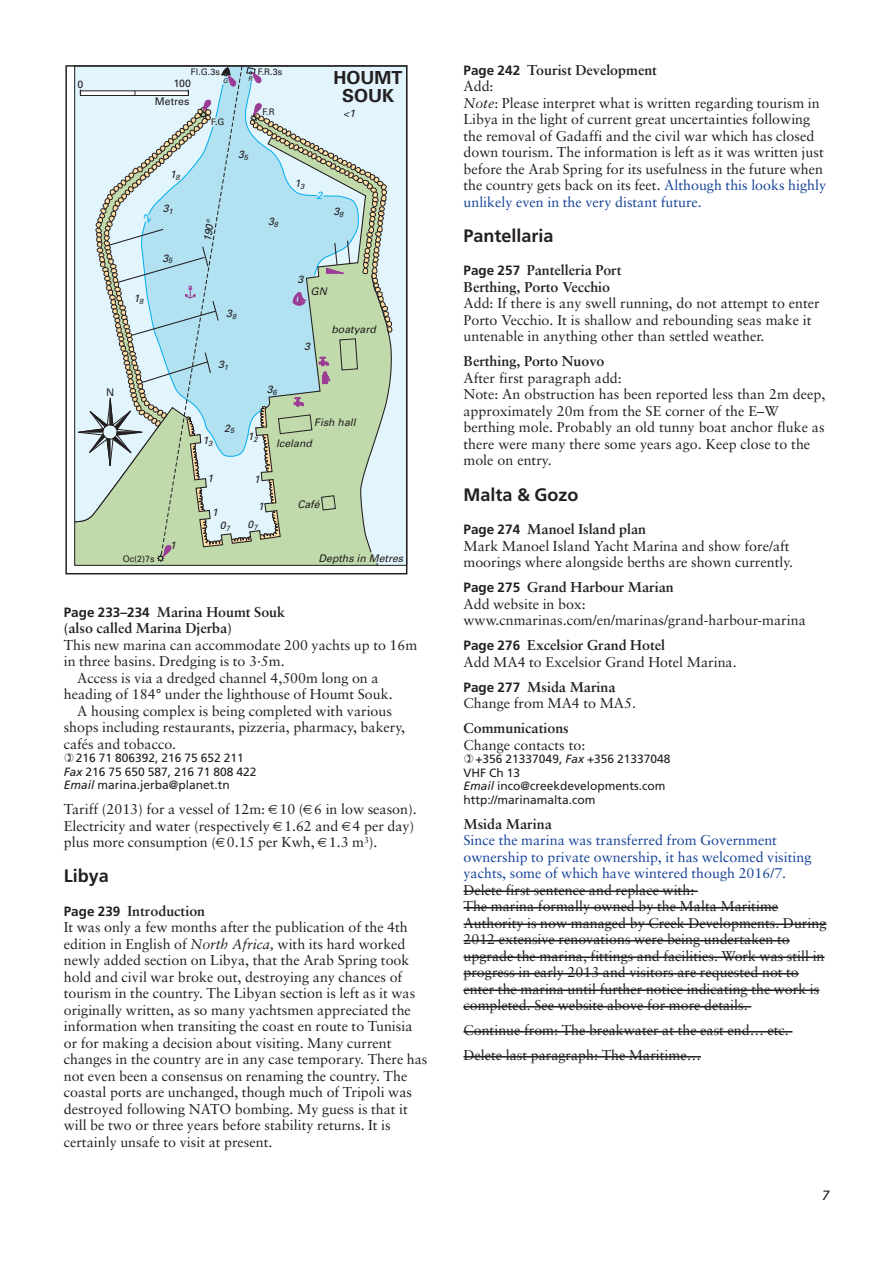
<style>
.page{position:relative;width:893px;height:1263px;background:#fff}
.page>*{position:absolute;margin:0;border:0;box-sizing:border-box;transform-origin:0 0}
.t1{font:700 18px "Frutiger";color:#231f20}
.t2{font:700 18px "Univers";color:#231f20}
.t3{font:14.25px/16.5px "Sabon";color:#231f20}
.t4{font:700 14.25px/16.5px "Sabon";color:#231f20}
.t5{font:14.25px/16.5px "Sabon";color:#154398}
.t6{font:italic 13.5px "Frutiger";color:#231f20}
.t7{font:12px/13.5px "Frutiger";color:#231f20}
.t8{font:italic 10.5px "Univers";color:#231f20}
.t9{font:10.5px "Univers";color:#231f20}
.t10{font:9px "Univers";color:#231f20}
.t11{font:italic 6.45px "Univers";color:#231f20}
.s1{font-family:"Frutiger";font-size:13.5px}
.s2{font-style:italic}
.s3{font-family:"Frutiger";font-weight:700;font-size:13.5px}
.s4{font-weight:700}
.s5{color:#154398}
</style>
<div class="page">
<hr style="left:463px;top:890px;width:235px;height:2px;background:#231f20">
<hr style="left:463px;top:907px;width:315px;height:1px;background:#231f20">
<hr style="left:463px;top:923px;width:363px;height:2px;background:#231f20">
<hr style="left:463px;top:940px;width:327px;height:1px;background:#231f20">
<hr style="left:463px;top:956px;width:362px;height:2px;background:#231f20">
<hr style="left:463px;top:973px;width:336px;height:1px;background:#231f20">
<hr style="left:463px;top:989px;width:356px;height:2px;background:#231f20">
<hr style="left:463px;top:1006px;width:288px;height:1px;background:#231f20">
<hr style="left:463px;top:1031px;width:329px;height:1px;background:#231f20">
<hr style="left:463px;top:1056px;width:238px;height:1px;background:#231f20">
<div style="left:393px;top:68px;width:12px;height:496px;background:#e2f4fc"></div>
<svg style="left:74px;top:65px;width:319px;height:501px;background:#c0dad4"></svg>
<p class="t10" style="left:191px;top:68px;width:31px">Fl.G.3s</p>
<p class="t10" style="left:258px;top:68px;width:26px">F.R.3s</p>
<p class="t10" style="left:262px;top:109px;width:14px">F.R</p>
<p class="t2" style="left:334px;top:71px;width:70px">HOUMT</p>
<p class="t11" style="left:248px;top:76px;width:6px">R</p>
<p class="t11" style="left:223px;top:78px;width:7px">G</p>
<p class="t9" style="left:78px;top:80px;width:7px">0</p>
<p class="t9" style="left:173px;top:80px;width:19px">100</p>
<p class="t9" style="left:155px;top:98px;width:36px">Metres</p>
<p class="t2" style="left:342px;top:89px;width:54px">SOUK</p>
<p class="t8" style="left:343px;top:109px;width:13px">&lt;1</p>
<p class="t10" style="left:211px;top:119px;width:15px">F.G</p>
<p class="t8" style="left:133px;top:294px;width:12px">1<sub>8</sub></p>
<p class="t8" style="left:170px;top:170px;width:12px">1<sub>8</sub></p>
<p class="t8" style="left:163px;top:204px;width:12px">3<sub>1</sub></p>
<p class="t8" style="left:162px;top:254px;width:12px">3<sub>5</sub></p>
<p class="t9" style="left:106px;top:388px;width:10px">N</p>
<p class="t10" style="left:123px;top:555px;width:34px">Oc(2)7s</p>
<p class="t8" style="left:170px;top:542px;width:7px">1</p>
<p class="t8" style="left:203px;top:241px;width:23px;rotate:-81deg">190°</p>
<p class="t8" style="left:238px;top:150px;width:12px">3<sub>5</sub></p>
<p class="t8" style="left:268px;top:218px;width:12px">3<sub>8</sub></p>
<p class="t8" style="left:294px;top:179px;width:12px">1<sub>3</sub></p>
<p class="t8" style="left:333px;top:208px;width:12px">3<sub>8</sub></p>
<p class="t8" style="left:226px;top:309px;width:12px">3<sub>8</sub></p>
<p class="t8" style="left:218px;top:361px;width:12px">3<sub>1</sub></p>
<p class="t8" style="left:267px;top:385px;width:12px">3<sub>6</sub></p>
<p class="t8" style="left:297px;top:275px;width:7px">3</p>
<p class="t8" style="left:310px;top:287px;width:18px">GN</p>
<p class="t8" style="left:304px;top:343px;width:7px">3</p>
<p class="t8" style="left:331px;top:326px;width:46px">boatyard</p>
<p class="t8" style="left:224px;top:424px;width:12px">2<sub>5</sub></p>
<p class="t8" style="left:202px;top:437px;width:12px">1<sub>3</sub></p>
<p class="t8" style="left:248px;top:432px;width:12px">1<sub>2</sub></p>
<p class="t8" style="left:314px;top:418px;width:43px">Fish hall</p>
<p class="t8" style="left:276px;top:440px;width:37px">Iceland</p>
<p class="t8" style="left:207px;top:475px;width:7px">1</p>
<p class="t8" style="left:212px;top:508px;width:7px">1</p>
<p class="t8" style="left:254px;top:475px;width:7px">1</p>
<p class="t8" style="left:258px;top:502px;width:7px">1</p>
<p class="t8" style="left:220px;top:521px;width:12px">0<sub>7</sub></p>
<p class="t8" style="left:248px;top:520px;width:12px">0<sub>7</sub></p>
<p class="t8" style="left:297px;top:500px;width:24px">Café</p>
<p class="t8" style="left:319px;top:554px;width:86px">Depths in Metres</p>
<p class="t4" style="left:64px;top:605px;width:223px"><span class="s1">Page 233–234</span> Marina Houmt Souk (also called Marina Djerba)</p>
<p class="t3" style="left:64px;top:638px;width:355px">This new marina can accommodate 200 yachts up to 16m</p>
<p class="t3" style="left:64px;top:654px;width:222px">in three basins. Dredging is to 3·5m.</p>
<p class="t3" style="left:77px;top:671px;width:303px">Access is via a dredged channel 4,500m long on a</p>
<p class="t3" style="left:64px;top:687px;width:330px">heading of 184° under the lighthouse of Houmt Souk.</p>
<p class="t3" style="left:77px;top:704px;width:316px">A housing complex is being completed with various</p>
<p class="t3" style="left:64px;top:720px;width:343px">shops including restaurants, pizzeria, pharmacy, bakery,</p>
<p class="t3" style="left:64px;top:737px;width:114px">cafés and tobacco.</p>
<p class="t7" style="left:64px;top:752px;width:194px;text-indent:12px">216 71 806392, 216 75 652 211<br><span class="s2">Fax</span> 216 75 650 587, 216 71 808 422<br><span class="s2">Email</span> marina.jerba@planet.tn</p>
<p class="t3" style="left:64px;top:802px;width:354px">Tariff (2013) for a vessel of 12m: 10 ( 6 in low season).<br>Electricity and water (respectively 1.62 and 4 per day) plus more consumption ( 0.15 per Kwh, 1.3 m<sup>3</sup>).</p>
<p class="t1" style="left:64px;top:869px;width:47px">Libya</p>
<p class="t3" style="left:64px;top:904px;width:365px"><span class="s3">Page 239</span> <span class="s4">Introduction<br></span>It was only a few months after the publication of the 4th edition in English of <span class="s2">North Africa,</span> with its hard worked newly added section on Libya, that the Arab Spring took hold and civil war broke out, destroying any chances of tourism in the country. The Libyan section is left as it was originally written, as so many yachtsmen appreciated the information when transiting the coast en route to Tunisia or for making a decision about visiting. Many current changes in the country are in any case temporary. There has not even been a consensus on renaming the country. The coastal ports are unchanged, though much of Tripoli was destroyed following NATO bombing. My guess is that it will be two or three years before stability returns. It is certainly unsafe to visit at present.</p>
<p class="t3" style="left:463px;top:63px;width:364px"><span class="s3">Page 242</span> <span class="s4">Tourist Development<br></span>Add:<br><span class="s2">Note</span>: Please interpret what is written regarding tourism in Libya in the light of current great uncertainties following the removal of Gadaffi and the civil war which has closed down tourism. The information is left as it was written just before the Arab Spring for its usefulness in the future when the country gets back on its feet. <span class="s5">Although this looks highly unlikely even in the very distant future.</span></p>
<p class="t1" style="left:463px;top:228px;width:92px">Pantellaria</p>
<p class="t4" style="left:463px;top:263px;width:160px"><span class="s1">Page 257</span> Pantelleria Port<br>Berthing, Porto Vecchio</p>
<p class="t3" style="left:463px;top:296px;width:358px">Add: If there is any swell running, do not attempt to enter<br>Porto Vecchio. It is shallow and rebounding seas make it untenable in anything other than settled weather.</p>
<p class="t4" style="left:463px;top:354px;width:142px">Berthing, Porto Nuovo</p>
<p class="t3" style="left:463px;top:371px;width:363px">After first paragraph add:<br>Note: An obstruction has been reported less than 2m deep, approximately 20m from the SE corner of the E–W berthing mole. Probably an old tunny boat anchor fluke as there were many there some years ago. Keep close to the mole on entry.</p>
<p class="t1" style="left:463px;top:487px;width:117px">Malta &amp; Gozo</p>
<p class="t3" style="left:463px;top:522px;width:331px"><span class="s3">Page 274</span> <span class="s4">Manoel Island plan<br></span>Mark Manoel Island Yacht Marina and show fore/aft moorings where alongside berths are shown currently.</p>
<p class="t3" style="left:463px;top:580px;width:344px"><span class="s3">Page 275</span> <span class="s4">Grand Harbour Marian<br></span>Add website in box: www.cnmarinas.com/en/marinas/grand-harbour-marina</p>
<p class="t3" style="left:463px;top:638px;width:275px"><span class="s3">Page 276</span> <span class="s4">Excelsior Grand Hotel<br></span>Add MA4 to Excelsior Grand Hotel Marina.</p>
<p class="t3" style="left:463px;top:680px;width:174px"><span class="s3">Page 277</span> <span class="s4">Msida Marina<br></span>Change from MA4 to MA5.</p>
<p class="t4" style="left:463px;top:721px;width:107px">Communications</p>
<p class="t3" style="left:463px;top:738px;width:123px">Change contacts to:</p>
<p class="t7" style="left:463px;top:753px;width:209px;text-indent:12px">+356 21337049, <span class="s2">Fax</span> +356 21337048<br>VHF Ch 13<br><span class="s2">Email</span> inco@creekdevelopments.com http://marinamalta.com</p>
<p class="t4" style="left:463px;top:817px;width:90px">Msida Marina</p>
<p class="t5" style="left:463px;top:833px;width:350px">Since the marina was transferred from Government ownership to private ownership, it has welcomed visiting yachts, some of which have wintered though 2016/7.</p>
<p class="t3" style="left:463px;top:883px;width:365px">Delete first sentence and replace with:<br>The marina formally owned by the Malta Maritime Authority is now managed by Creek Developments. During 2012 extensive renovations were being undertaken to upgrade the marina, fittings and facilities. Work was still in progress in early 2013 and visitors are requested not to enter the marina until further notice indicating the work is completed. See website above for more details.</p>
<p class="t3" style="left:463px;top:1019px;width:327px;line-height:25px">Continue from: The breakwater at the east end… etc.<br>Delete last paragraph: The Maritime…</p>
<p class="t6" style="left:822px;top:1189px;width:9px">7</p>
</div>
